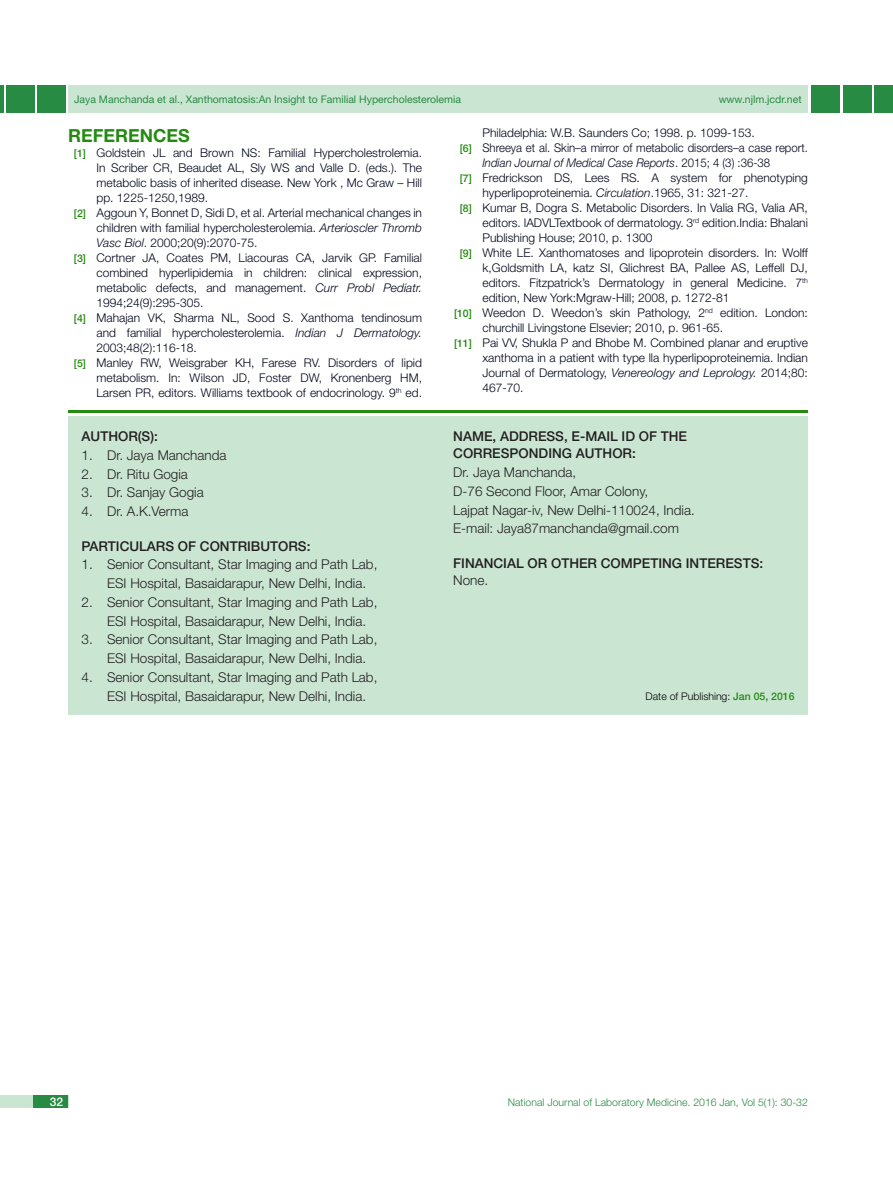
<style>
.page{position:relative;width:893px;height:1191px;background:#fff}
.page>*{position:absolute;margin:0;border:0;box-sizing:border-box;transform-origin:0 0}
.Heading{font:700 18px "Helvetica Neue";color:#248a11}
.t1{font:300 13.5px/18.8px "Helvetica Neue";color:#231f20}
.t2{font:500 13.5px "Helvetica Neue";color:#231f20}
.Refrence{font:300 12px/15px "Helvetica Neue";color:#000519;text-align:justify}
.Refrence-2{font:300 12px/15px "Helvetica Neue";color:#000519;scale:.95 1}
.t3{font:500 12px "Helvetica Neue";color:#fff}
.t4{font:10.5px "Helvetica Neue";color:#288b43}
.t5{font:300 10.5px "Helvetica Neue";color:#288b43}
.t6{font:300 10.5px "Helvetica Neue";color:#000}
.s1{font-weight:500;font-size:10.5px;color:#248a11}
.s2{font-style:italic}
.s3{font-weight:500;color:#248a11}
</style>
<div class="page">
<hr style="left:0;top:85px;width:4px;height:28px;background:#288b43">
<div style="left:6px;top:85px;width:29px;height:28px;background:#288b43"></div>
<div style="left:68px;top:85px;width:740px;height:28px;background:#cae6d3"></div>
<div style="left:875px;top:85px;width:18px;height:28px;background:#288b43"></div>
<div style="left:843px;top:85px;width:29px;height:28px;background:#288b43"></div>
<div style="left:0;top:1095px;width:68px;height:13px;background:#cae6d3"></div>
<div style="left:33px;top:1095px;width:35px;height:13px;background:#288b43"></div>
<div style="left:811px;top:85px;width:29px;height:28px;background:#288b43"></div>
<div style="left:37px;top:85px;width:29px;height:28px;background:#288b43"></div>
<div style="left:68px;top:417px;width:740px;height:298px;background:#cae6d3"></div>
<hr style="left:68px;top:410px;width:740px;height:2px;background:#248a11">
<p class="t4" style="left:74px;top:93px;width:389px">Jaya Manchanda et al., Xanthomatosis:An Insight to Familial Hypercholesterolemia</p>
<p class="t4" style="left:719px;top:93px;width:85px">www.njlm.jcdr.net</p>
<p class="Heading" style="left:68px;top:124px;width:123px">REFERENCES</p>
<p class="Refrence" style="left:97px;top:145px;width:327px;text-indent:-23px"><span class="s1">[1]</span> Goldstein JL and Brown NS: Familial Hypercholestrolemia.<br>In Scriber CR, Beaudet AL, Sly WS and Valle D. (eds.). The metabolic basis of inherited disease. New York , Mc Graw – Hill pp. 1225-1250,1989.</p>
<p class="Refrence" style="left:97px;top:205px;width:327px;text-indent:-23px"><span class="s1">[2]</span> Aggoun Y, Bonnet D, Sidi D, et al. Arterial mechanical changes in children with familial hypercholesterolemia. <span class="s2">Arterioscler Thromb Vasc Biol</span>. 2000;20(9):2070-75.</p>
<p class="Refrence" style="left:97px;top:250px;width:327px;text-indent:-23px"><span class="s1">[3]</span> Cortner JA, Coates PM, Liacouras CA, Jarvik GP. Familial combined hyperlipidemia in children: clinical expression, metabolic defects, and management. <span class="s2">Curr Probl Pediatr.<br></span>1994;24(9):295-305.</p>
<p class="Refrence" style="left:97px;top:310px;width:327px;text-indent:-23px"><span class="s1">[4]</span> Mahajan VK, Sharma NL, Sood S. Xanthoma tendinosum and familial hypercholesterolemia. <span class="s2">Indian J Dermatology.<br></span>2003;48(2):116-18.</p>
<p class="Refrence" style="left:97px;top:355px;width:327px;text-indent:-23px"><span class="s1">[5]</span> Manley RW, Weisgraber KH, Farese RV. Disorders of lipid metabolism. In: Wilson JD, Foster DW, Kronenberg HM, Larsen PR, editors. Williams textbook of endocrinology. 9<sup>th</sup> ed.</p>
<p class="t2" style="left:82px;top:428px;width:78px">AUTHOR(S):</p>
<p class="t1" style="left:82px;top:445px;width:146px">1. Dr. Jaya Manchanda</p>
<p class="t1" style="left:82px;top:464px;width:108px">2. Dr. Ritu Gogia</p>
<p class="t1" style="left:82px;top:483px;width:124px">3. Dr. Sanjay Gogia</p>
<p class="t1" style="left:82px;top:502px;width:108px">4. Dr. A.K.Verma</p>
<p class="t2" style="left:82px;top:538px;width:230px">PARTICULARS OF CONTRIBUTORS:</p>
<p class="t1" style="left:82px;top:555px;width:297px">1. Senior Consultant, Star Imaging and Path Lab,</p>
<p class="t1" style="left:107px;top:574px;width:261px">ESI Hospital, Basaidarapur, New Delhi, India.</p>
<p class="t1" style="left:107px;top:592px;width:272px;text-indent:-25px">2. Senior Consultant, Star Imaging and Path Lab,<br>ESI Hospital, Basaidarapur, New Delhi, India.</p>
<p class="t1" style="left:107px;top:630px;width:272px;text-indent:-25px">3. Senior Consultant, Star Imaging and Path Lab,<br>ESI Hospital, Basaidarapur, New Delhi, India.</p>
<p class="t1" style="left:107px;top:667px;width:272px;text-indent:-25px">4. Senior Consultant, Star Imaging and Path Lab,<br>ESI Hospital, Basaidarapur, New Delhi, India.</p>
<p class="Refrence" style="left:482px;top:125px;width:274px">Philadelphia: W.B. Saunders Co; 1998. p. 1099-153.</p>
<p class="Refrence-2" style="left:482px;top:140px;width:344px;text-indent:-23px"><span class="s1">[6]</span> Shreeya et al. Skin–a mirror of metabolic disorders–a case report.<br><span class="s2">Indian Journal of Medical Case Reports</span>. 2015; 4 (3) :36-38</p>
<p class="Refrence" style="left:482px;top:170px;width:327px;text-indent:-23px"><span class="s1">[7]</span> Fredrickson DS, Lees RS. A system for phenotyping hyperlipoproteinemia. <span class="s2">Circulation</span>.1965, 31: 321-27.</p>
<p class="Refrence" style="left:482px;top:200px;width:327px;text-indent:-23px"><span class="s1">[8]</span> Kumar B, Dogra S. Metabolic Disorders. In Valia RG, Valia AR, editors. IADVLTextbook of dermatology. 3<sup>rd</sup> edition.India: Bhalani Publishing House; 2010, p. 1300</p>
<p class="Refrence" style="left:482px;top:245px;width:327px;text-indent:-23px"><span class="s1">[9]</span> White LE. Xanthomatoses and lipoprotein disorders. In: Wolff k,Goldsmith LA, katz SI, Glichrest BA, Pallee AS, Leffell DJ, editors. Fitzpatrick’s Dermatology in general Medicine. 7<sup>th </sup>edition, New York:Mgraw-Hill; 2008, p. 1272-81</p>
<p class="Refrence" style="left:482px;top:305px;width:327px;text-indent:-28px"><span class="s1">[10]</span> Weedon D. Weedon’s skin Pathology, 2<sup>nd</sup> edition. London: churchill Livingstone Elsevier; 2010, p. 961-65.</p>
<p class="Refrence" style="left:482px;top:335px;width:327px;text-indent:-28px"><span class="s1">[11]</span> Pai VV, Shukla P and Bhobe M. Combined planar and eruptive xanthoma in a patient with type lla hyperlipoproteinemia. Indian Journal of Dermatology, <span class="s2">Venereology and Leprology.</span> 2014;80:<br>467-70.</p>
<p class="t2" style="left:453px;top:428px;width:235px">NAME, ADDRESS, E-MAIL ID OF THE</p>
<p class="t2" style="left:453px;top:445px;width:184px">CORRESPONDING AUTHOR:</p>
<p class="t1" style="left:453px;top:463px;width:125px">Dr. Jaya Manchanda,</p>
<p class="t1" style="left:453px;top:481px;width:196px">D-76 Second Floor, Amar Colony,</p>
<p class="t1" style="left:453px;top:500px;width:243px">Lajpat Nagar-iv, New Delhi-110024, India.</p>
<p class="t1" style="left:453px;top:519px;width:227px">E-mail: Jaya87manchanda@gmail.com</p>
<p class="t2" style="left:453px;top:555px;width:17px">FINANCIAL</p>
<p class="t2" style="left:528px;top:555px;width:237px">OR OTHER COMPETING INTERESTS:</p>
<p class="t1" style="left:453px;top:571px;width:37px">None.</p>
<p class="t6" style="left:646px;top:690px;width:150px">Date of Publishing: <span class="s3">JAN 05, 2016</span></p>
<p class="t3" style="left:50px;top:1094px;width:15px">32</p>
<p class="t5" style="left:508px;top:1096px;width:302px">National Journal of Laboratory Medicine. 2016 Jan, Vol 5(1): 30-32</p>
</div>
